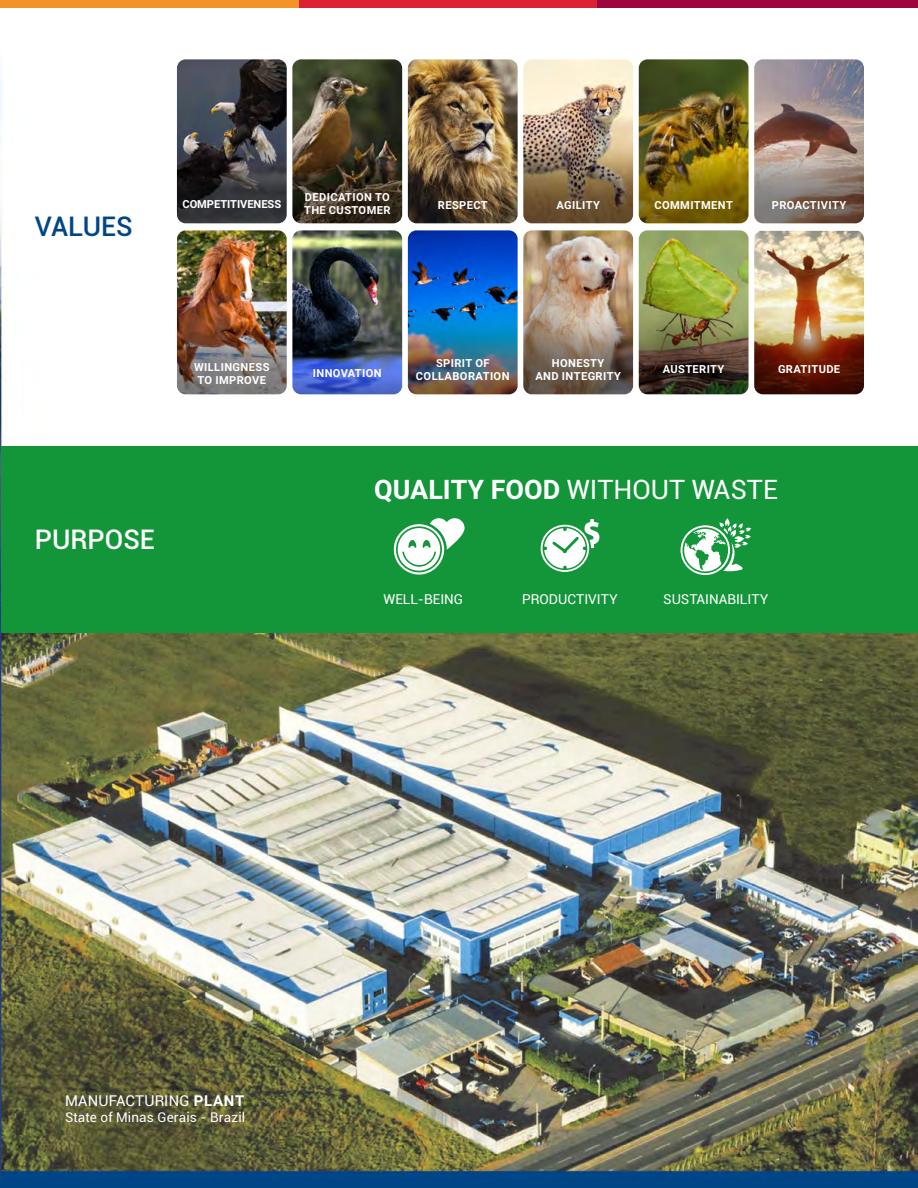
<style>
.page{position:relative;width:918px;height:1188px;background:#fff}
.page>*{position:absolute;margin:0;border:0;box-sizing:border-box;transform-origin:0 0}
.t1{font:27px "Roboto";color:#fff}
.t2{font:500 27px "Roboto";color:#fff}
.t3{font:500 27px "Roboto";color:#004687}
.t4{font:15px "Roboto";letter-spacing:.01em;color:#fff}
.t5{font:13.8px "Roboto";color:#fff}
.t6{font:13.5px "Roboto";letter-spacing:.01em;color:#fff}
.t7{font:700 11.1px/13.4px "Roboto";letter-spacing:.035em;color:#fff;text-align:center}
.t8{font:700 11.1px "Roboto";letter-spacing:-.005em;color:#fff}
.s1{font-weight:700}
</style>
<div class="page">
<img style="left:0;top:66px;width:918px;height:1114px">
<div style="left:0;top:1180px;width:918px;height:8px;background:#004687"></div>
<div style="left:0;top:0;width:299px;height:8px;background:#f29429"></div>
<div style="left:299px;top:0;width:298px;height:8px;background:#db2133"></div>
<div style="left:597px;top:0;width:321px;height:8px;background:#9c053d"></div>
<img style="left:292px;top:230px;width:110px;height:164px">
<img style="left:408px;top:230px;width:110px;height:164px">
<img style="left:523px;top:230px;width:110px;height:164px">
<img style="left:639px;top:230px;width:110px;height:164px">
<img style="left:754px;top:231px;width:110px;height:163px">
<img style="left:292px;top:59px;width:110px;height:164px">
<img style="left:408px;top:59px;width:110px;height:164px">
<img style="left:523px;top:59px;width:110px;height:164px">
<img style="left:639px;top:59px;width:110px;height:164px">
<img style="left:754px;top:59px;width:110px;height:164px">
<div style="left:1px;top:446px;width:917px;height:187px;background:#139539"></div>
<svg style="left:393px;top:518px;width:72px;height:57px"></svg>
<svg style="left:541px;top:519px;width:58px;height:53px"></svg>
<svg style="left:681px;top:518px;width:70px;height:57px"></svg>
<img style="left:177px;top:230px;width:110px;height:164px">
<img style="left:177px;top:59px;width:110px;height:164px">
<h1 class="t3" style="left:35px;top:207px;width:99px">VALUES</h1>
<p class="t8" style="left:182px;top:196px;width:100px">COMPETITIVENESS</p>
<p class="t7" style="left:304px;top:190px;width:88px;text-align:left">DEDICATION TO<br>THE CUSTOMER</p>
<p class="t7" style="left:438px;top:198px;width:51px">RESPECT</p>
<p class="t7" style="left:557px;top:198px;width:45px">AGILITY</p>
<p class="t7" style="left:655px;top:198px;width:80px">COMMITMENT</p>
<p class="t7" style="left:772px;top:198px;width:76px">PROACTIVITY</p>
<p class="t7" style="left:194px;top:360px;width:77px">WILLINGNESS<br>TO IMPROVE</p>
<h1 class="t2" style="left:35px;top:520px;width:122px">PURPOSE</h1>
<p class="t7" style="left:313px;top:366px;width:70px">INNOVATION</p>
<p class="t7" style="left:416px;top:355px;width:95px">SPIRIT OF<br>COLLABORATION</p>
<p class="t7" style="left:535px;top:355px;width:87px">HONESTY<br>AND INTEGRITY</p>
<p class="t7" style="left:663px;top:362px;width:63px">AUSTERITY</p>
<p class="t7" style="left:778px;top:362px;width:64px">GRATITUDE</p>
<h1 class="t1" style="left:374px;top:471px;width:405px"><span class="s1">QUALITY FOOD</span> WITHOUT WASTE</h1>
<p class="t5" style="left:384px;top:589px;width:81px">WELL-BEING</p>
<p class="t5" style="left:522px;top:589px;width:97px">PRODUCTIVITY</p>
<p class="t5" style="left:663px;top:590px;width:107px">SUSTAINABILITY</p>
<h2 class="t4" style="left:65px;top:1090px;width:181px">MANUFACTURING <span class="s1">PLANT</span></h2>
<p class="t6" style="left:65px;top:1108px;width:182px">State of Minas Gerais - Brazil</p>
</div>
